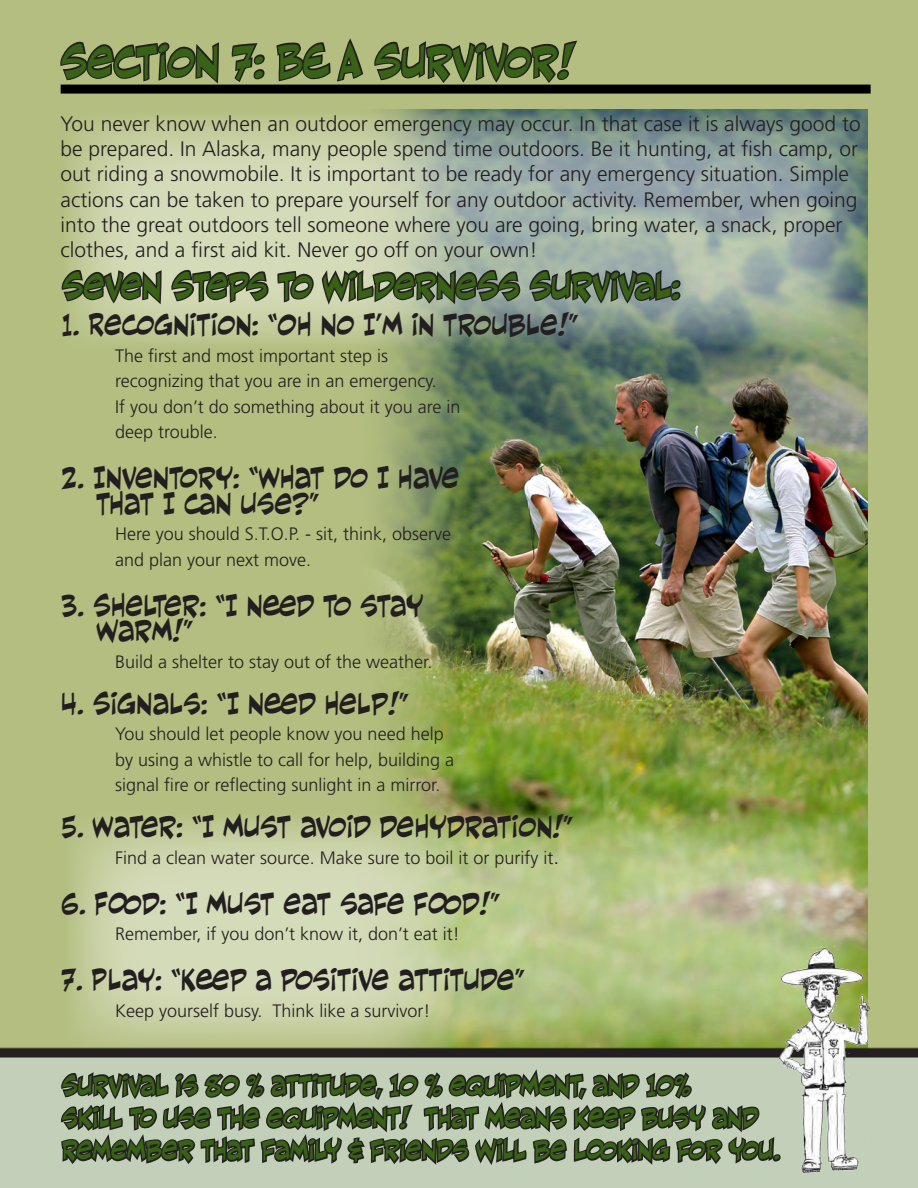
<style>
.page{position:relative;width:918px;height:1188px;background:#fff}
.page>*{position:absolute;margin:0;border:0;box-sizing:border-box;transform-origin:0 0}
.t1{font:45px "CC Mad Scientist";color:#386216}
.t2{font:36px "CC Mad Scientist";color:#386216}
.t3{font:30px/25.5px "CC Mad Scientist";color:#231f20}
.t4{font:27px/32.4px "CC Mad Scientist";color:#386216}
.t5{font:300 21px/25.2px "Frutiger LT Std";color:#231f20}
.t6{font:300 18px/25.5px "Frutiger LT Std";color:#231f20}
.s1{font-size:21px}
</style>
<div class="page">
<div style="left:0;top:0;width:918px;height:1057px;background:#b3be80"></div>
<img style="left:380px;top:109px;width:488px;height:704px">
<svg style="left:70px;top:111px;width:796px;height:237px;background:#a7b59f"></svg>
<svg style="left:65px;top:813px;width:803px;height:235px"></svg>
<div style="left:0;top:1048px;width:918px;height:140px;background:#c3d0b9"></div>
<div style="left:61px;top:85px;width:810px;height:9px;background:#000"></div>
<svg style="left:60px;top:41px;width:161px;height:46px"></svg>
<svg style="left:231px;top:43px;width:34px;height:39px"></svg>
<svg style="left:276px;top:38px;width:88px;height:44px"></svg>
<svg style="left:373px;top:40px;width:206px;height:45px"></svg>
<svg style="left:61px;top:268px;width:103px;height:39px;background:#7f8169"></svg>
<svg style="left:170px;top:267px;width:352px;height:42px;background:#858a78"></svg>
<svg style="left:528px;top:267px;width:155px;height:39px;background:#67706c"></svg>
<svg style="left:61px;top:1069px;width:718px;height:96px"></svg>
<div style="left:0;top:1048px;width:918px;height:9px;background:#231f20"></div>
<img style="left:779px;top:946px;width:90px;height:227px">
<h2 class="t1" style="left:61px;top:38px;width:514px">SECTION 7: BE A SURVIVOR!</h2>
<p class="t5" style="left:61px;top:111px;width:802px">You never know when an outdoor emergency may occur. In that case it is always good to be prepared. In Alaska, many people spend time outdoors. Be it hunting, at fsh camp, or out riding a snowmobile. It is important to be ready for any emergency situation. Simple actions can be taken to prepare yourself for any outdoor activity. Remember, when going into the great outdoors tell someone where you are going, bring water, a snack, proper clothes, and a frst aid kit. Never go off on your own!</p>
<h3 class="t2" style="left:62px;top:267px;width:619px">SEVEN STEPS TO WILDERNES SURVIVAL:</h3>
<p class="t3" style="left:61px;top:312px;width:519px">1. RECOGNITION: “OH NO I’M IN TROUBLE!”</p>
<p class="t6" style="left:115px;top:343px;width:347px">The frst and most important step is recognizing that you are in an emergency.<br>If you don’t do something about it you are in deep trouble.</p>
<p class="t3" style="left:96px;top:465px;width:365px;text-indent:-35px">2. INVENTORY: “WHAT DO I HAVE<br>THAT I CAN USE?”</p>
<p class="t6" style="left:115px;top:521px;width:338px">Here you should S.T.O.P. - sit, think, observe and plan your next move.</p>
<p class="t3" style="left:96px;top:593px;width:329px;text-indent:-35px">3. SHELTER: “I NED TO STAY<br>WARM!”</p>
<p class="t6" style="left:115px;top:649px;width:319px">Build a shelter to stay out of the weather.</p>
<p class="t3" style="left:61px;top:691px;width:349px">4. SIGNALS: “I NED HELP!”</p>
<p class="t6" style="left:115px;top:721px;width:341px">You should let people know you need help by using a whistle to call for help, building a signal fre or refecting sunlight in a mirror.</p>
<p class="t3" style="left:61px;top:814px;width:514px">5. WATER: “I MUST AVOID DEHYDRATION!”</p>
<p class="t6" style="left:115px;top:845px;width:446px">Find a clean water source. Make sure to boil it or purify it<span class="s1">.</span></p>
<p class="t3" style="left:61px;top:891px;width:441px">6. FOD: “I MUST EAT SAFE FOD!”</p>
<p class="t6" style="left:115px;top:922px;width:346px">Remember, if you don’t know it, don’t eat it!</p>
<p class="t3" style="left:61px;top:967px;width:466px">7. PLAY: “KEP A POSITIVE ATITUDE”</p>
<p class="t6" style="left:115px;top:998px;width:317px">Keep yourself busy. Think like a survivor!</p>
<p class="t4" style="left:62px;top:1069px;width:719px">SURVIVAL IS 80 % ATITUDE, 10 % EQUIPMENT, AND 10%<br>SKIL TO USE THE EQUIPMENT! THAT MEANS KEP BUSY AND<br>REMEMBER THAT FAMILY &amp; FRIENDS WIL BE LOKING FOR YOU.</p>
</div>
